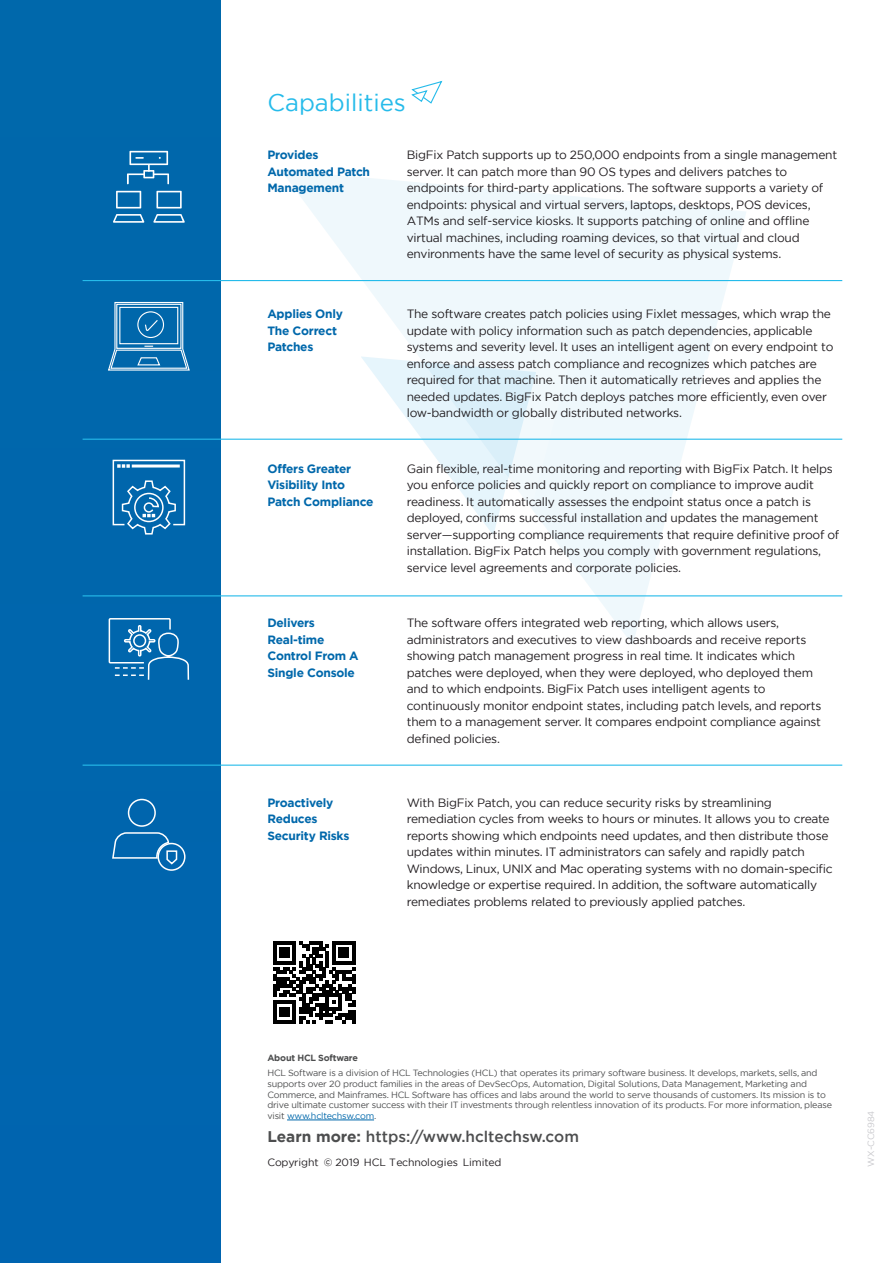
<style>
.page{position:relative;width:893px;height:1263px;background:#fff}
.page>*{position:absolute;margin:0;border:0;box-sizing:border-box;transform-origin:0 0}
.t1{font:24px "Gotham";color:#26bbea}
.t2{font:500 15.45px "Gotham";color:#4d4e4f}
.t3{font:12px/16.5px "Gotham";letter-spacing:-.02em;color:#211d20}
.t4{font:700 12px/16.5px "Gotham";letter-spacing:-.02em;color:#0068ab}
.t5{font:10.5px "Gotham";letter-spacing:-.01em;color:#211d20}
.t6{font:9px/10.8px "Gotham";letter-spacing:-.02em;color:#4d4e4f}
.t7{font:700 9px "Gotham";letter-spacing:-.02em;color:#4d4e4f}
.t8{font:9px "Gotham";letter-spacing:-.01em;color:#c8c8cc}
.s1{color:#0068ab}
.s2{font-weight:700}
</style>
<div class="page">
<div style="left:0;top:0;width:220px;height:1263px;background:#0066ad"></div>
<hr style="left:287px;top:1120px;width:87px;height:1px;background:#0068ab">
<svg style="left:281px;top:170px;width:465px;height:475px;fill:#eff8fc"></svg>
<svg style="left:297px;top:321px;width:277px;height:283px"></svg>
<hr style="left:83px;top:280px;width:759px;height:1px;background:#26bbea">
<hr style="left:83px;top:439px;width:759px;height:1px;background:#26bbea">
<hr style="left:83px;top:595px;width:759px;height:1px;background:#26bbea">
<hr style="left:83px;top:764px;width:759px;height:2px;background:#26bbea">
<svg style="left:273px;top:941px;width:82px;height:82px"></svg>
<svg style="left:411px;top:80px;width:32px;height:24px"></svg>
<svg style="left:127px;top:151px;width:42px;height:33px"></svg>
<svg style="left:156px;top:191px;width:26px;height:17px"></svg>
<svg style="left:153px;top:214px;width:32px;height:9px"></svg>
<svg style="left:116px;top:191px;width:25px;height:17px"></svg>
<svg style="left:113px;top:214px;width:31px;height:9px"></svg>
<svg style="left:108px;top:301px;width:82px;height:70px"></svg>
<svg style="left:108px;top:438px;width:82px;height:242px"></svg>
<div style="left:128px;top:799px;width:28px;height:28px;border:2px solid #fff;border-radius:50%"></div>
<svg style="left:112px;top:832px;width:74px;height:39px"></svg>
<h1 class="t1" style="left:267px;top:87px;width:140px">Capabilities</h1>
<p class="t4" style="left:267px;top:147px;width:104px">Provides<br>Automated Patch<br>Management</p>
<p class="t3" style="left:407px;top:147px;width:432px">BigFix Patch supports up to 250,000 endpoints from a single management server. It can patch more than 90 OS types and delivers patches to endpoints for third-party applications. The software supports a variety of endpoints: physical and virtual servers, laptops, desktops, POS devices, ATMs and self-service kiosks. It supports patching of online and offline virtual machines, including roaming devices, so that virtual and cloud environments have the same level of security as physical systems.</p>
<p class="t4" style="left:267px;top:305px;width:77px">Applies Only<br>The Correct<br>Patches</p>
<p class="t3" style="left:407px;top:305px;width:428px">The software creates patch policies using Fixlet messages, which wrap the update with policy information such as patch dependencies, applicable systems and severity level. It uses an intelligent agent on every endpoint to enforce and assess patch compliance and recognizes which patches are required for that machine. Then it automatically retrieves and applies the needed updates. BigFix Patch deploys patches more efficiently, even over low-bandwidth or globally distributed networks.</p>
<p class="t4" style="left:267px;top:460px;width:108px">Offers Greater<br>Visibility Into<br>Patch Compliance</p>
<p class="t3" style="left:407px;top:460px;width:434px">Gain flexible, real-time monitoring and reporting with BigFix Patch. It helps you enforce policies and quickly report on compliance to improve audit readiness. It automatically assesses the endpoint status once a patch is deployed, confirms successful installation and updates the management server—supporting compliance requirements that require definitive proof of installation. BigFix Patch helps you comply with government regulations, service level agreements and corporate policies.</p>
<p class="t4" style="left:267px;top:614px;width:93px">Delivers<br>Real-time<br>Control From A<br>Single Console</p>
<p class="t3" style="left:407px;top:614px;width:416px">The software offers integrated web reporting, which allows users, administrators and executives to view dashboards and receive reports showing patch management progress in real time. It indicates which patches were deployed, when they were deployed, who deployed them and to which endpoints. BigFix Patch uses intelligent agents to continuously monitor endpoint states, including patch levels, and reports them to a management server. It compares endpoint compliance against defined policies.</p>
<p class="t4" style="left:267px;top:794px;width:84px">Proactively<br>Reduces<br>Security Risks</p>
<p class="t3" style="left:407px;top:794px;width:427px">With BigFix Patch, you can reduce security risks by streamlining remediation cycles from weeks to hours or minutes. It allows you to create reports showing which endpoints need updates, and then distribute those updates within minutes. IT administrators can safely and rapidly patch Windows, Linux, UNIX and Mac operating systems with no domain-specific knowledge or expertise required. In addition, the software automatically remediates problems related to previously applied patches.</p>
<p class="t7" style="left:267px;top:1051px;width:92px">About HCL Software</p>
<p class="t6" style="left:267px;top:1067px;width:566px">HCL Software is a division of HCL Technologies (HCL) that operates its primary software business. It develops, markets, sells, and supports over 20 product families in the areas of DevSecOps, Automation, Digital Solutions, Data Management, Marketing and Commerce, and Mainframes. HCL Software has offices and labs around the world to serve thousands of customers. Its mission is to drive ultimate customer success with their IT investments through relentless innovation of its products. For more information, please visit <span class="s1">www.hcltechsw.com</span>.</p>
<p class="t2" style="left:267px;top:1126px;width:313px"><span class="s2">Learn more:</span> https://www.hcltechsw.com</p>
<p class="t5" style="left:267px;top:1155px;width:235px">Copyright © 2019 HCL Technologies Limited</p>
<p class="t8" style="left:865px;top:1167px;width:58px;rotate:-90deg">WX-CC6984</p>
</div>
